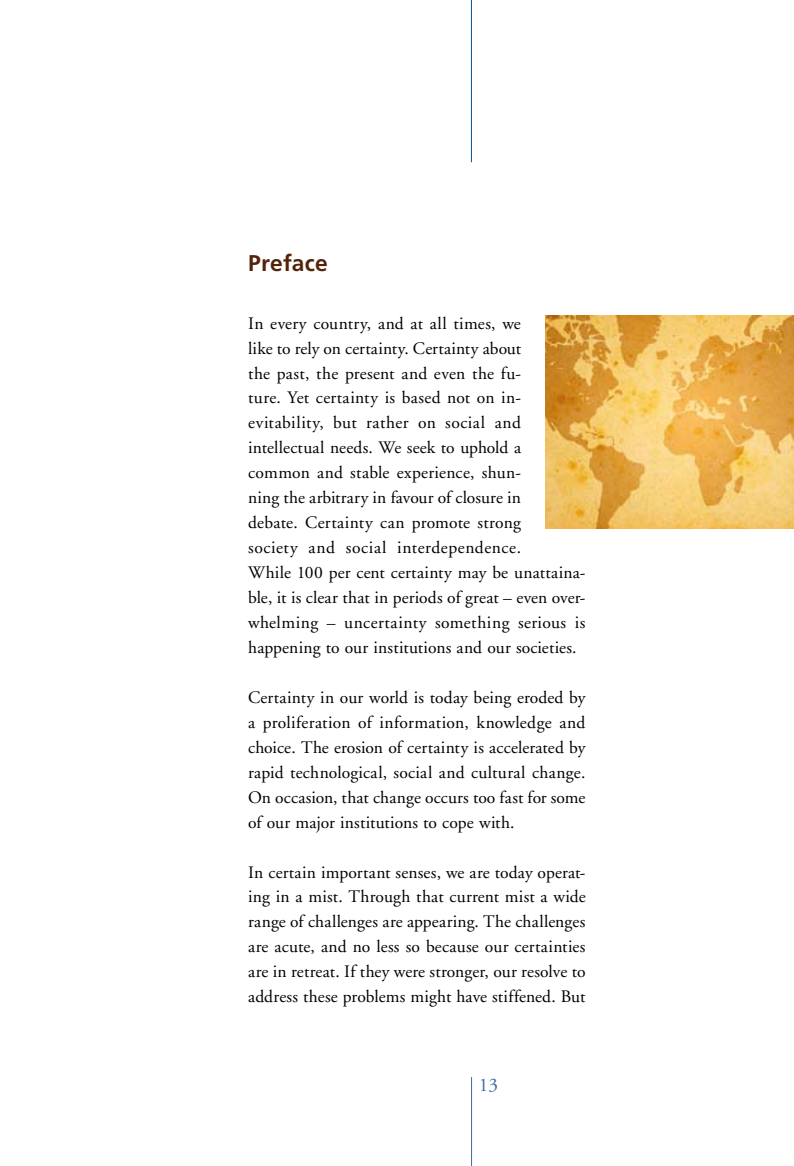
<style>
.page{position:relative;width:794px;height:1166px;background:#fff}
.page>*{position:absolute;margin:0;border:0;box-sizing:border-box;transform-origin:0 0}
.t1{font:700 22.75px "Frutiger";letter-spacing:.01em;color:#532409}
.t2{font:19.25px "Adobe Garamond";color:#3e6da0}
.t3{font:17.5px/25px "Adobe Garamond";letter-spacing:.01em;color:#000;text-align:justify}
</style>
<div class="page">
<hr style="left:471px;top:1077px;width:1px;height:89px;background:#3e6da0">
<hr style="left:471px;top:0;width:1px;height:162px;background:#00548f">
<img style="left:546px;top:316px;width:248px;height:212px">
<h1 class="t1" style="left:248px;top:250px;width:81px">Preface</h1>
<p class="t3" style="left:248px;top:311px;width:339px;text-align:left">In every country, and at all times, we<br>like to rely on certainty. Certainty about<br>the past, the present and even the fu-<br>ture. Yet certainty is based not on in&shy;evitability, but rather on social and intellectual needs. We seek to uphold a common and stable experience, shun-<br>ning the arbitrary in favour of closure in<br>debate. Certainty can promote strong<br>society and social interdependence.<br>While 100 per cent certainty may be unattaina&shy;ble, it is clear that in periods of great – even over&shy;whelming – uncertainty something serious is happening to our institutions and our societies.</p>
<p class="t3" style="left:248px;top:685px;width:339px">Certainty in our world is today being eroded by a proliferation of information, knowledge and choice. The erosion of certainty is accelerated by rapid technological, social and cultural change.<br>On occasion, that change occurs too fast for some of our major institutions to cope with.</p>
<p class="t3" style="left:248px;top:860px;width:339px">In certain important senses, we are today operat&shy;ing in a mist. Through that current mist a wide range of challenges are appearing. The challenges are acute, and no less so because our certainties are in retreat. If they were stronger, our resolve to address these problems might have stiffened. But</p>
<p class="t2" style="left:479px;top:1075px;width:21px">13</p>
</div>
